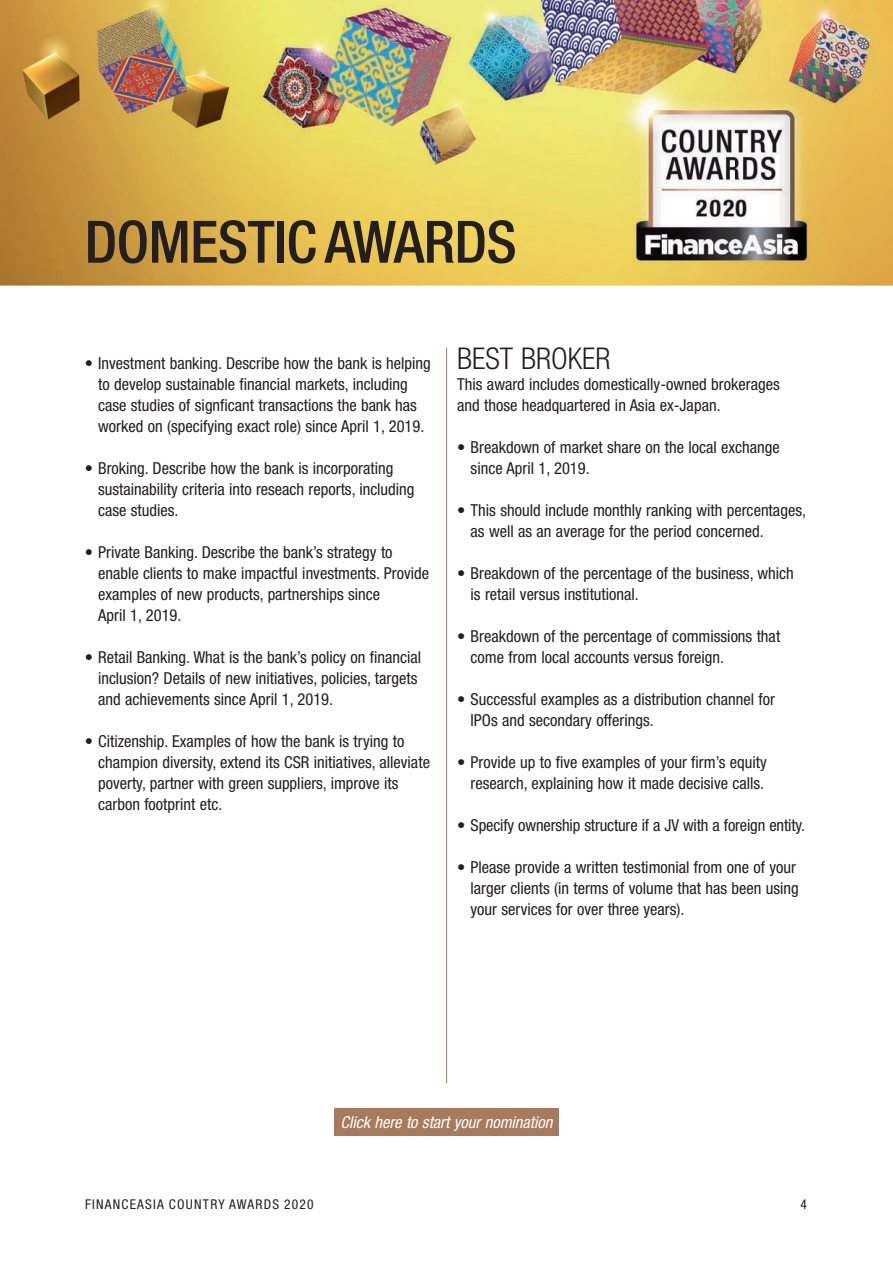
<style>
.page{position:relative;width:893px;height:1263px;background:#fff}
.page>*{position:absolute;margin:0;border:0;box-sizing:border-box;transform-origin:0 0}
.t1{font:500 condensed 58.5px "Helvetica Neue";letter-spacing:-.01em;color:#231f20}
.t2{font:300 condensed 30px "Helvetica Neue";color:#231f20}
.t3{font:condensed 16.5px/21px "Helvetica Neue";color:#231f20}
.t4{font:italic condensed 16.5px "Helvetica Neue";color:#fff}
.t5{font:condensed 13.5px "Helvetica Neue";letter-spacing:.09em;color:#231f20}
</style>
<div class="page">
<img style="left:0;top:0;width:893px;height:285px">
<div style="left:334px;top:1108px;width:225px;height:27px;background:#a67a5a"></div>
<hr style="left:446px;top:347px;width:1px;height:736px;background:#a67a5a">
<h1 class="t1" style="left:85px;top:207px;width:434px">DOMESTIC AWARDS</h1>
<p class="t3" style="left:85px;top:353px;width:348px;text-align:center">• Investment banking. Describe how the bank is helping to develop sustainable financial markets, including<br>case studies of signficant transactions the bank has worked on (specifying exact role) since April 1, 2019.</p>
<p class="t3" style="left:98px;top:458px;width:318px;text-indent:-13px">• Broking. Describe how the bank is incorporating sustainability criteria into reseach reports, including case studies.</p>
<p class="t3" style="left:98px;top:542px;width:332px;text-indent:-13px">• Private Banking. Describe the bank’s strategy to enable clients to make impactful investments. Provide examples of new products, partnerships since<br>April 1, 2019.</p>
<p class="t3" style="left:98px;top:647px;width:325px;text-indent:-13px">• Retail Banking. What is the bank’s policy on financial inclusion? Details of new initiatives, policies, targets and achievements since April 1, 2019.</p>
<p class="t3" style="left:98px;top:731px;width:333px;text-indent:-13px">• Citizenship. Examples of how the bank is trying to champion diversity, extend its CSR initiatives, alleviate poverty, partner with green suppliers, improve its carbon footprint etc.</p>
<h2 class="t2" style="left:457px;top:341px;width:155px">BEST BROKER</h2>
<p class="t3" style="left:457px;top:374px;width:324px">This award includes domestically-owned brokerages and those headquartered in Asia ex-Japan.</p>
<p class="t3" style="left:471px;top:437px;width:311px;text-indent:-13px">• Breakdown of market share on the local exchange since April 1, 2019.</p>
<p class="t3" style="left:471px;top:500px;width:337px;text-indent:-13px">• This should include monthly ranking with percentages, as well as an average for the period concerned.</p>
<p class="t3" style="left:471px;top:563px;width:325px;text-indent:-13px">• Breakdown of the percentage of the business, which is retail versus institutional.</p>
<p class="t3" style="left:471px;top:626px;width:311px;text-indent:-13px">• Breakdown of the percentage of commissions that come from local accounts versus foreign.</p>
<p class="t3" style="left:471px;top:689px;width:306px;text-indent:-13px">• Successful examples as a distribution channel for<br>IPOs and secondary offerings.</p>
<p class="t3" style="left:457px;top:752px;width:311px;text-align:right">• Provide up to five examples of your firm’s equity research, explaining how it made decisive calls.</p>
<p class="t3" style="left:457px;top:815px;width:349px">• Specify ownership structure if a JV with a foreign entity.</p>
<p class="t3" style="left:471px;top:857px;width:330px;text-indent:-13px">• Please provide a written testimonial from one of your larger clients (in terms of volume that has been using your services for over three years).</p>
<p class="t5" style="left:85px;top:1196px;width:230px">FINANCEASIA COUNTRY AWARDS 2020</p>
<p class="t4" style="left:340px;top:1113px;width:214px">Click here to start your nomination</p>
<p class="t5" style="left:801px;top:1196px;width:8px">4</p>
</div>
